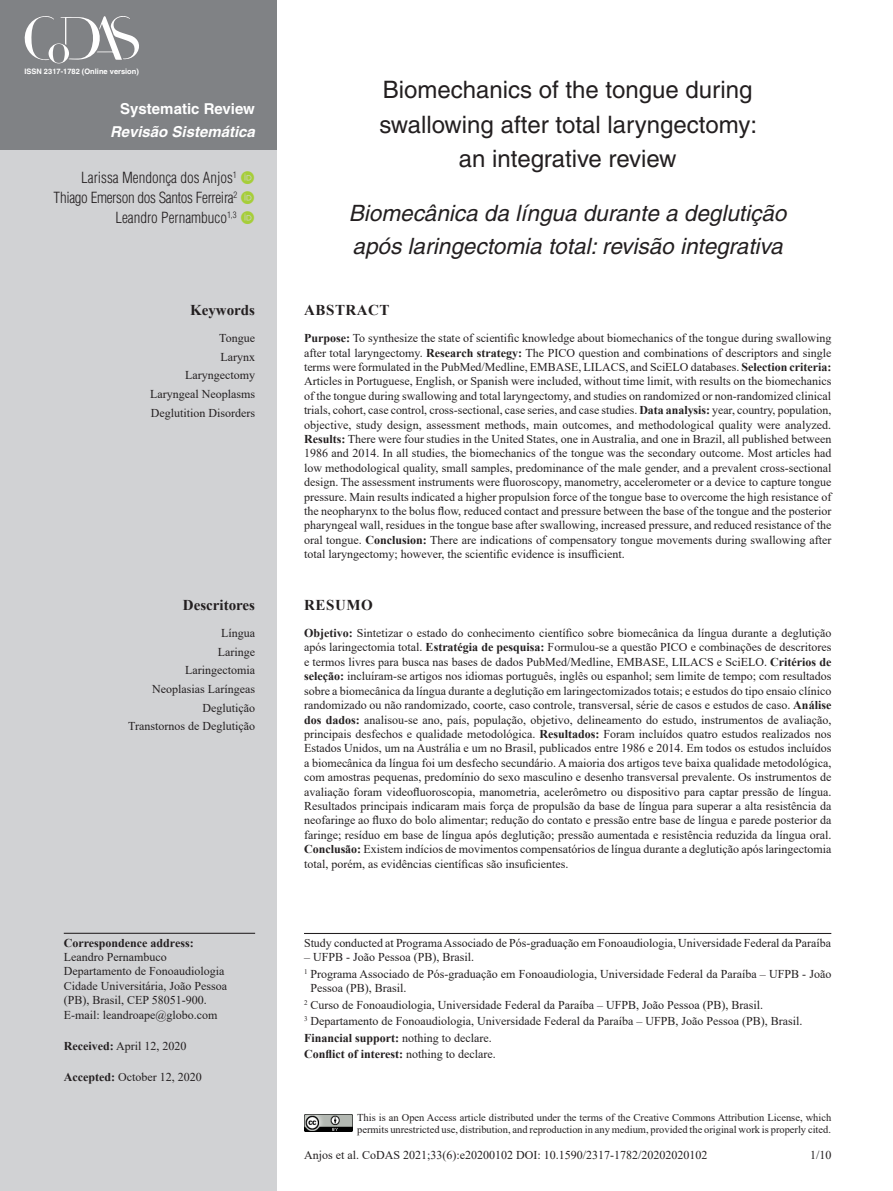
<style>
.page{position:relative;width:893px;height:1191px;background:#fff}
.page>*{position:absolute;margin:0;border:0;box-sizing:border-box;transform-origin:0 0}
.ArticleTitle{font:24px/34.5px "Helvetica";color:#231f20;text-align:center}
.ArticleTitle-Trans1{font:italic 22.5px/33px "Helvetica";color:#231f20}
.Authors{font:300 condensed 15px "Helvetica";color:#231f20}
.Authors-2{font:300 condensed 15px "Helvetica";letter-spacing:-.02em;color:#231f20}
.t1{font:italic 700 15px "Helvetica";color:#fff}
.t2{font:700 15px "Helvetica";color:#fff}
.KeywordsTitle-Trans1{font:700 15px "Times New Roman";color:#231f20}
.KeywordsTitle{font:700 15px "Times New Roman";color:#231f20}
.AbstractTitle{font:700 15px "Times New Roman";letter-spacing:.035em;color:#231f20}
.AbstractTitle-Trans1{font:700 15px "Times New Roman";letter-spacing:.035em;color:#231f20}
.Abstract-Trans1{font:12px/14.4px "Times New Roman";color:#231f20;text-align:justify}
.Abstract{font:12px/14.4px "Times New Roman";color:#231f20;text-align:justify}
.Affiliations{font:12px/14.4px "Times New Roman";color:#231f20}
.Correspondence{font:12px/14.4px "Times New Roman";color:#231f20}
.fnArticleOther{font:12px "Times New Roman";color:#231f20}
.Keywords-Trans1{font:12px "Times New Roman";color:#231f20}
.Keywords{font:12px "Times New Roman";color:#231f20}
.History{font:12px "Times New Roman";color:#231f20}
.fnConflict{font:700 12px "Times New Roman";color:#231f20}
.fnSupported-by{font:700 12px "Times New Roman";color:#231f20}
.pubNameFooter{font:10.5px/12.6px "Times New Roman";color:#231f20}
.t3{font:700 7.5px "Helvetica";color:#fff}
.s1{font-weight:700}
.s2{font-weight:400}
</style>
<div class="page">
<div style="left:0;top:149px;width:276px;height:1042px;background:#d1d2d4"></div>
<div style="left:0;top:0;width:276px;height:149px;background:#808285"></div>
<img style="left:304px;top:1114px;width:48px;height:17px">
<svg style="left:24px;top:16px;width:115px;height:48px"></svg>
<hr style="left:64px;top:932px;width:191px;height:1px;background:#231f20">
<hr style="left:304px;top:933px;width:527px;height:1px;background:#231f20">
<p class="t3" style="left:24px;top:66px;width:116px">ISSN 2317-1782 (Online version)</p>
<p class="t2" style="left:120px;top:100px;width:136px">Systematic Review</p>
<p class="t1" style="left:110px;top:122px;width:146px">Revisão Sistemática</p>
<p class="Authors" style="left:81px;top:168px;width:157px">Larissa Mendonça dos Anjos<sup>1</sup></p>
<p class="Authors-2" style="left:54px;top:188px;width:185px">Thiago Emerson dos Santos Ferreira<sup>2</sup></p>
<p class="Authors" style="left:115px;top:208px;width:123px">Leandro Pernambuco<sup>1,3</sup></p>
<p class="KeywordsTitle" style="left:190px;top:299px;width:66px">Keywords</p>
<p class="Keywords" style="left:219px;top:330px;width:37px">Tongue</p>
<p class="Keywords" style="left:220px;top:348px;width:36px">Larynx</p>
<p class="Keywords" style="left:185px;top:367px;width:71px">Laryngectomy</p>
<p class="Keywords" style="left:150px;top:386px;width:106px">Laryngeal Neoplasms</p>
<p class="Keywords" style="left:151px;top:404px;width:106px">Deglutition Disorders</p>
<p class="KeywordsTitle-Trans1" style="left:183px;top:594px;width:74px">Descritores</p>
<p class="Keywords-Trans1" style="left:221px;top:624px;width:35px">Língua</p>
<p class="Keywords-Trans1" style="left:218px;top:643px;width:39px">Laringe</p>
<p class="Keywords-Trans1" style="left:185px;top:662px;width:71px">Laringectomia</p>
<p class="Keywords-Trans1" style="left:152px;top:680px;width:104px">Neoplasias Laríngeas</p>
<p class="Keywords-Trans1" style="left:202px;top:699px;width:54px">Deglutição</p>
<p class="Keywords-Trans1" style="left:128px;top:718px;width:128px">Transtornos de Deglutição</p>
<p class="Correspondence" style="left:64px;top:935px;width:165px"><span class="s1">Correspondence address:<br></span>Leandro Pernambuco<br>Departamento de Fonoaudiologia<br>Cidade Universitária, João Pessoa (PB), Brasil, CEP 58051-900.<br>E-mail: leandroape@globo.com</p>
<p class="History" style="left:64px;top:1037px;width:124px"><span class="s1">Received:</span> April 12, 2020</p>
<p class="History" style="left:64px;top:1069px;width:139px"><span class="s1">Accepted:</span> October 12, 2020</p>
<p class="ArticleTitle" style="left:379px;top:72px;width:379px">Biomechanics of the tongue during swallowing after total laryngectomy: an integrative review</p>
<p class="ArticleTitle-Trans1" style="left:349px;top:197px;width:439px">Biomecânica da língua durante a deglutição após laringectomia total: revisão integrativa</p>
<p class="AbstractTitle" style="left:304px;top:299px;width:87px">ABSTRACT</p>
<p class="Abstract" style="left:304px;top:330px;width:529px"><span class="s1">Purpose:</span> To synthesize the state of scientific knowledge about biomechanics of the tongue during swallowing after total laryngectomy. <span class="s1">Research strategy:</span> The PICO question and combinations of descriptors and single terms were formulated in the PubMed/Medline, EMBASE, LILACS, and SciELO databases. <span class="s1">Selection criteria:<br></span>Articles in Portuguese, English, or Spanish were included, without time limit, with results on the biomechanics of the tongue during swallowing and total laryngectomy, and studies on randomized or non-randomized clinical trials, cohort, case control, cross-sectional, case series, and case studies. <span class="s1">Data analysis:</span> year, country, population, objective, study design, assessment methods, main outcomes, and methodological quality were analyzed.<br><span class="s1">Results:</span> There were four studies in the United States, one in Australia, and one in Brazil, all published between 1986 and 2014. In all studies, the biomechanics of the tongue was the secondary outcome. Most articles had low methodological quality, small samples, predominance of the male gender, and a prevalent cross-sectional design. The assessment instruments were fluoroscopy, manometry, accelerometer or a device to capture tongue pressure. Main results indicated a higher propulsion force of the tongue base to overcome the high resistance of the neopharynx to the bolus flow, reduced contact and pressure between the base of the tongue and the posterior pharyngeal wall, residues in the tongue base after swallowing, increased pressure, and reduced resistance of the oral tongue. <span class="s1">Conclusion:</span> There are indications of compensatory tongue movements during swallowing after total laryngectomy; however, the scientific evidence is insufficient.</p>
<p class="AbstractTitle-Trans1" style="left:304px;top:594px;width:70px">RESUMO</p>
<p class="Abstract-Trans1" style="left:304px;top:625px;width:529px"><span class="s1">Objetivo:</span> Sintetizar o estado do conhecimento científico sobre biomecânica da língua durante a deglutição após laringectomia total. <span class="s1">Estratégia de pesquisa:</span> Formulou-se a questão PICO e combinações de descritores e termos livres para busca nas bases de dados PubMed/Medline, EMBASE, LILACS e SciELO. <span class="s1">Critérios de seleção:</span> incluíram-se artigos nos idiomas português, inglês ou espanhol; sem limite de tempo; com resultados sobre a biomecânica da língua durante a deglutição em laringectomizados totais; e estudos do tipo ensaio clínico randomizado ou não randomizado, coorte, caso controle, transversal, série de casos e estudos de caso. <span class="s1">Análise dos dados:</span> analisou-se ano, país, população, objetivo, delineamento do estudo, instrumentos de avaliação, principais desfechos e qualidade metodológica. <span class="s1">Resultados:</span> Foram incluídos quatro estudos realizados nos Estados Unidos, um na Austrália e um no Brasil, publicados entre 1986 e 2014. Em todos os estudos incluídos a biomecânica da língua foi um desfecho secundário. A maioria dos artigos teve baixa qualidade metodológica, com amostras pequenas, predomínio do sexo masculino e desenho transversal prevalente. Os instrumentos de avaliação foram videofluoroscopia, manometria, acelerômetro ou dispositivo para captar pressão de língua.<br>Resultados principais indicaram mais força de propulsão da base de língua para superar a alta resistência da neofaringe ao fluxo do bolo alimentar; redução do contato e pressão entre base de língua e parede posterior da faringe; resíduo em base de língua após deglutição; pressão aumentada e resistência reduzida da língua oral.<br><span class="s1">Conclusão:</span> Existem indícios de movimentos compensatórios de língua durante a deglutição após laringectomia total, porém, as evidências científicas são insuficientes.</p>
<p class="fnArticleOther" style="left:304px;top:934px;width:528px">Study conducted at Programa Associado de Pós-graduação em Fonoaudiologia, Universidade Federal da Paraíba</p>
<p class="fnArticleOther" style="left:304px;top:948px;width:172px">– UFPB - João Pessoa (PB), Brasil.</p>
<p class="Affiliations" style="left:310px;top:966px;width:522px;text-indent:-6px"><sup>1</sup> Programa Associado de Pós-graduação em Fonoaudiologia, Universidade Federal da Paraíba – UFPB - João<br>Pessoa (PB), Brasil.</p>
<p class="Affiliations" style="left:304px;top:997px;width:460px"><sup>2</sup> Curso de Fonoaudiologia, Universidade Federal da Paraíba – UFPB, João Pessoa (PB), Brasil.</p>
<p class="Affiliations" style="left:304px;top:1013px;width:500px"><sup>3</sup> Departamento de Fonoaudiologia, Universidade Federal da Paraíba – UFPB, João Pessoa (PB), Brasil.</p>
<p class="fnSupported-by" style="left:304px;top:1029px;width:189px">Financial support: <span class="s2">nothing to declare.</span></p>
<p class="fnConflict" style="left:304px;top:1045px;width:193px">Conflict of interest: <span class="s2">nothing to declare.</span></p>
<p class="pubNameFooter" style="left:357px;top:1110px;width:476px">This is an Open Access article distributed under the terms of the Creative Commons Attribution License, which permits unrestricted use, distribution, and reproduction in any medium, provided the original work is properly cited.</p>
<p class="Abstract-Trans1" style="left:304px;top:1147px;width:405px">Anjos et al. CoDAS 2021;33(6):e20200102 DOI: 10.1590/2317-1782/20202020102</p>
<p class="Abstract-Trans1" style="left:810px;top:1147px;width:23px">1/10</p>
</div>
